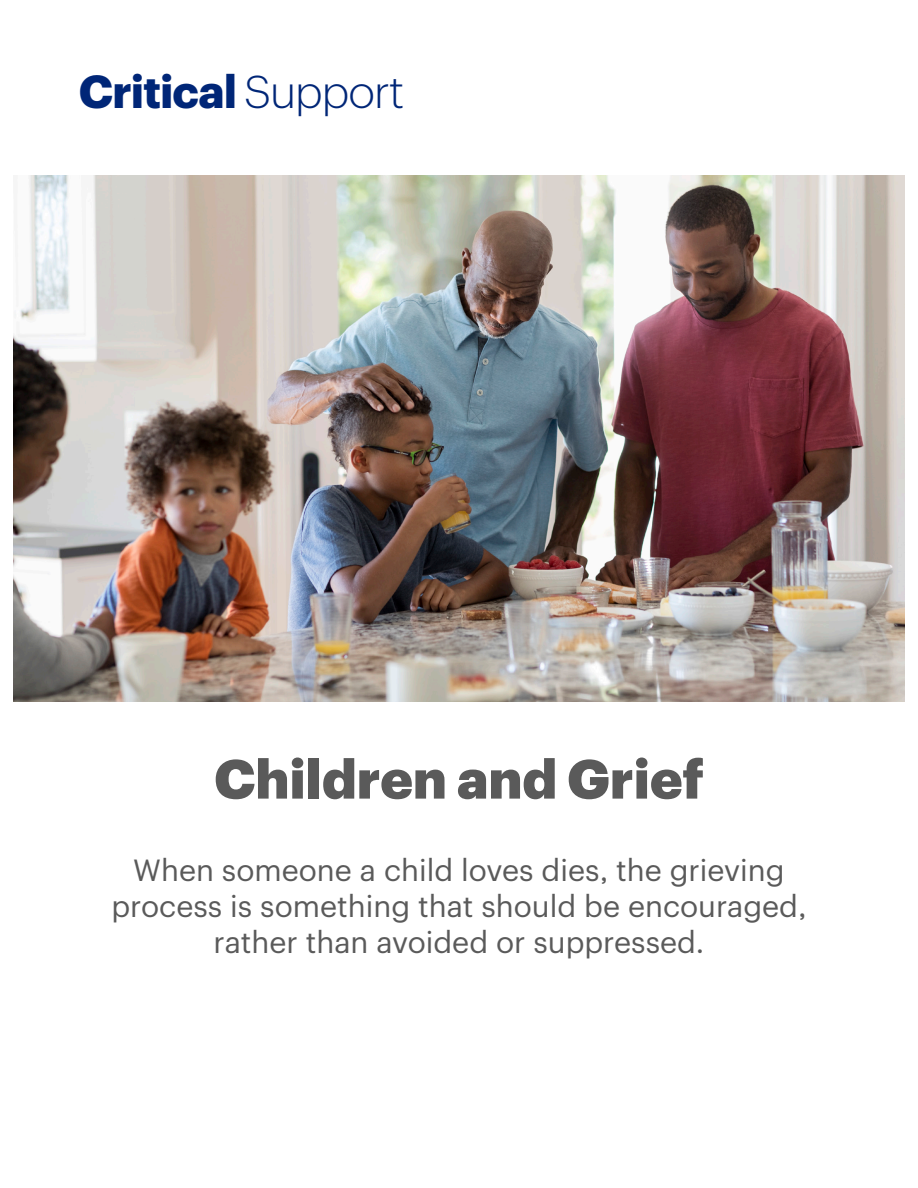
<style>
.page{position:relative;width:918px;height:1188px;background:#fff}
.page>*{position:absolute;margin:0;border:0;box-sizing:border-box;transform-origin:0 0}
.Headline{font:900 54px "Graphik UHG";color:#5a5a5a}
.t1{font:700 45.3px "Graphik";letter-spacing:-.02em;color:#002677}
.Headline-subhead{font:30px/36px "Graphik UHG";color:#5a5a5a;text-align:center}
.s1{font-weight:300;font-size:45px}
</style>
<div class="page">
<img style="left:14px;top:176px;width:890px;height:526px">
<h2 class="t1" style="left:79px;top:56px;width:327px">Critical <span class="s1">Support</span></h2>
<p class="Headline" style="left:214px;top:737px;width:491px">Children and Grief</p>
<p class="Headline-subhead" style="left:112px;top:849px;width:696px">When someone a child loves dies, the grieving process is something that should be encouraged, rather than avoided or suppressed.</p>
</div>
